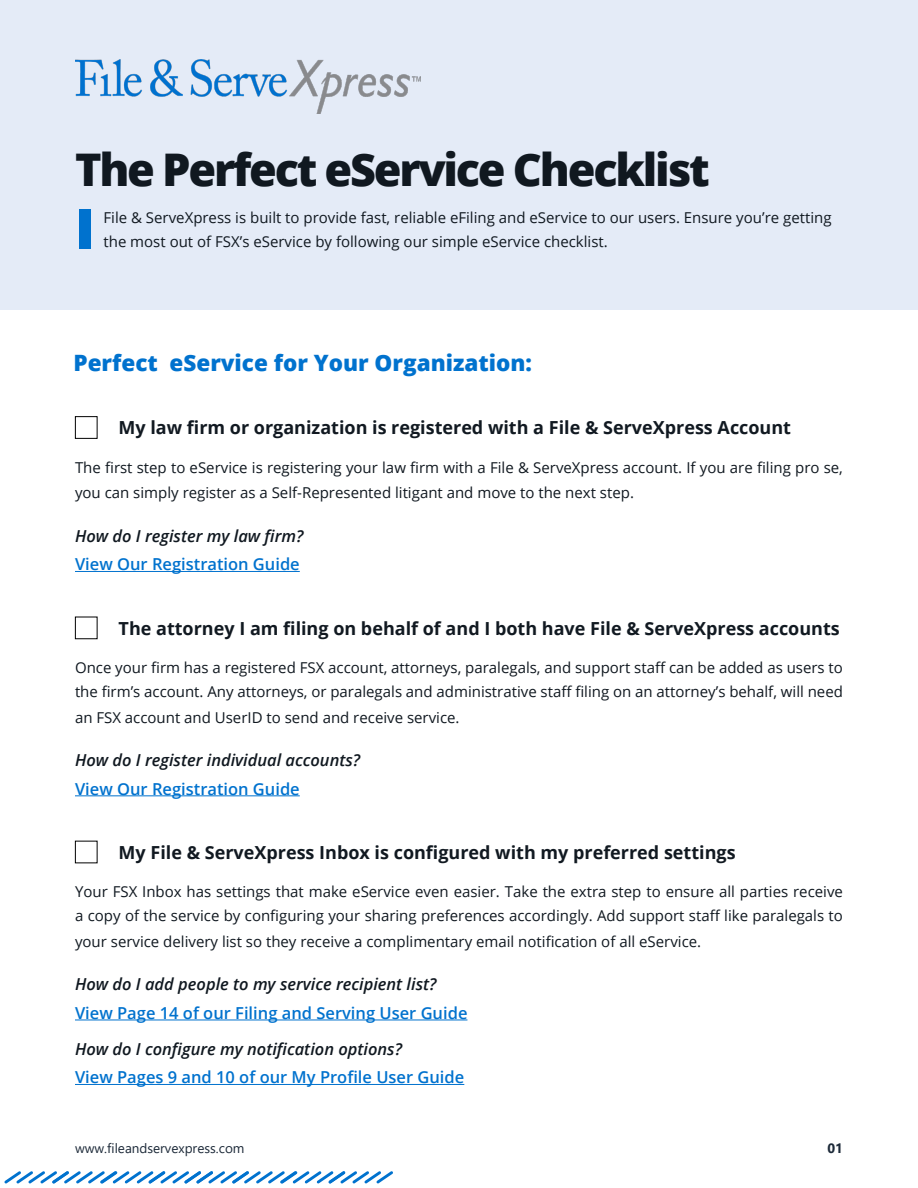
<style>
.page{position:relative;width:918px;height:1188px;background:#fff}
.page>*{position:absolute;margin:0;border:0;box-sizing:border-box;transform-origin:0 0}
.t1{font:800 45px "Open Sans";letter-spacing:-.05em;color:#101820}
.Body_text_1_-_left_j{font:800 22.5px "Open Sans";color:#0072ce}
.Sub_Title_2{font:700 18px "Open Sans";color:#111921}
.Body_text_1_-_left_j-2{font:italic 600 16.5px "Open Sans";color:#101820}
.Body_text_1_-_left_j-3{font:600 16.5px "Open Sans";color:#0072ce}
.Body_text_1_-_left_j-4{font:15px/24px "Open Sans";color:#101820}
.t2{font:13.5px "Segoe UI";color:#1d2a39}
.t3{font:700 13.5px "Segoe UI";color:#1d2a39}
</style>
<div class="page">
<div style="left:0;top:0;width:918px;height:309px;background:#e4ebf7"></div>
<div style="left:80px;top:209px;width:12px;height:40px;background:#0072ce"></div>
<svg style="left:4px;top:1171px;width:389px;height:13px"></svg>
<img style="left:75px;top:60px;width:345px;height:53px">
<div style="left:75px;top:416px;width:23px;height:23px;border:1px solid #000"></div>
<hr style="left:75px;top:571px;width:225px;height:1px;background:#0072ce">
<hr style="left:75px;top:795px;width:225px;height:1px;background:#0072ce">
<hr style="left:75px;top:1020px;width:392px;height:1px;background:#0072ce">
<hr style="left:75px;top:1084px;width:389px;height:1px;background:#0072ce">
<p class="t1" style="left:75px;top:136px;width:636px">The Perfect eService Checklist</p>
<p class="Body_text_1_-_left_j-4" style="left:104px;top:205px;width:730px">File &amp; ServeXpress is built to provide fast, reliable eFiling and eService to our users. Ensure you’re getting the most out of FSX’s eService by following our simple eService checklist.</p>
<p class="Body_text_1_-_left_j" style="left:74px;top:346px;width:460px">Perfect eService for Your Organization:</p>
<p class="Sub_Title_2" style="left:119px;top:415px;width:674px">My law firm or organization is registered with a File &amp; ServeXpress Account</p>
<p class="Body_text_1_-_left_j-4" style="left:75px;top:454px;width:769px;line-height:25.5px">The first step to eService is registering your law firm with a File &amp; ServeXpress account. If you are filing pro se, you can simply register as a Self-Represented litigant and move to the next step.</p>
<p class="Body_text_1_-_left_j-2" style="left:75px;top:524px;width:230px">How do I register my law firm?</p>
<p class="Body_text_1_-_left_j-3" style="left:75px;top:553px;width:226px">View Our Registration Guide</p>
<p class="Sub_Title_2" style="left:119px;top:616px;width:723px">The attorney I am filing on behalf of and I both have File &amp; ServeXpress accounts</p>
<p class="Body_text_1_-_left_j-4" style="left:75px;top:655px;width:770px">Once your firm has a registered FSX account, attorneys, paralegals, and support staff can be added as users to the firm’s account. Any attorneys, or paralegals and administrative staff filing on an attorney’s behalf, will need</p>
<p class="Body_text_1_-_left_j-4" style="left:75px;top:705px;width:386px">an FSX account and UserID to send and receive service.</p>
<p class="Body_text_1_-_left_j-2" style="left:75px;top:749px;width:287px">How do I register individual accounts?</p>
<p class="Body_text_1_-_left_j-3" style="left:75px;top:777px;width:226px">View Our Registration Guide</p>
<p class="Sub_Title_2" style="left:119px;top:840px;width:619px">My File &amp; ServeXpress Inbox is configured with my preferred settings</p>
<p class="Body_text_1_-_left_j-4" style="left:75px;top:879px;width:770px">Your FSX Inbox has settings that make eService even easier. Take the extra step to ensure all parties receive a copy of the service by configuring your sharing preferences accordingly. Add support staff like paralegals to</p>
<p class="Body_text_1_-_left_j-4" style="left:75px;top:929px;width:628px">your service delivery list so they receive a complimentary email notification of all eService.</p>
<p class="Body_text_1_-_left_j-2" style="left:75px;top:973px;width:363px">How do I add people to my service recipient list?</p>
<p class="Body_text_1_-_left_j-3" style="left:75px;top:1001px;width:394px">View Page 14 of our Filing and Serving User Guide</p>
<p class="Body_text_1_-_left_j-2" style="left:75px;top:1037px;width:329px">How do I configure my notification options?</p>
<p class="Body_text_1_-_left_j-3" style="left:75px;top:1066px;width:391px">View Pages 9 and 10 of our My Profile User Guide</p>
<p class="t2" style="left:75px;top:1135px;width:171px">www.fileandservexpress.com</p>
<p class="t3" style="left:827px;top:1135px;width:17px">01</p>
</div>
